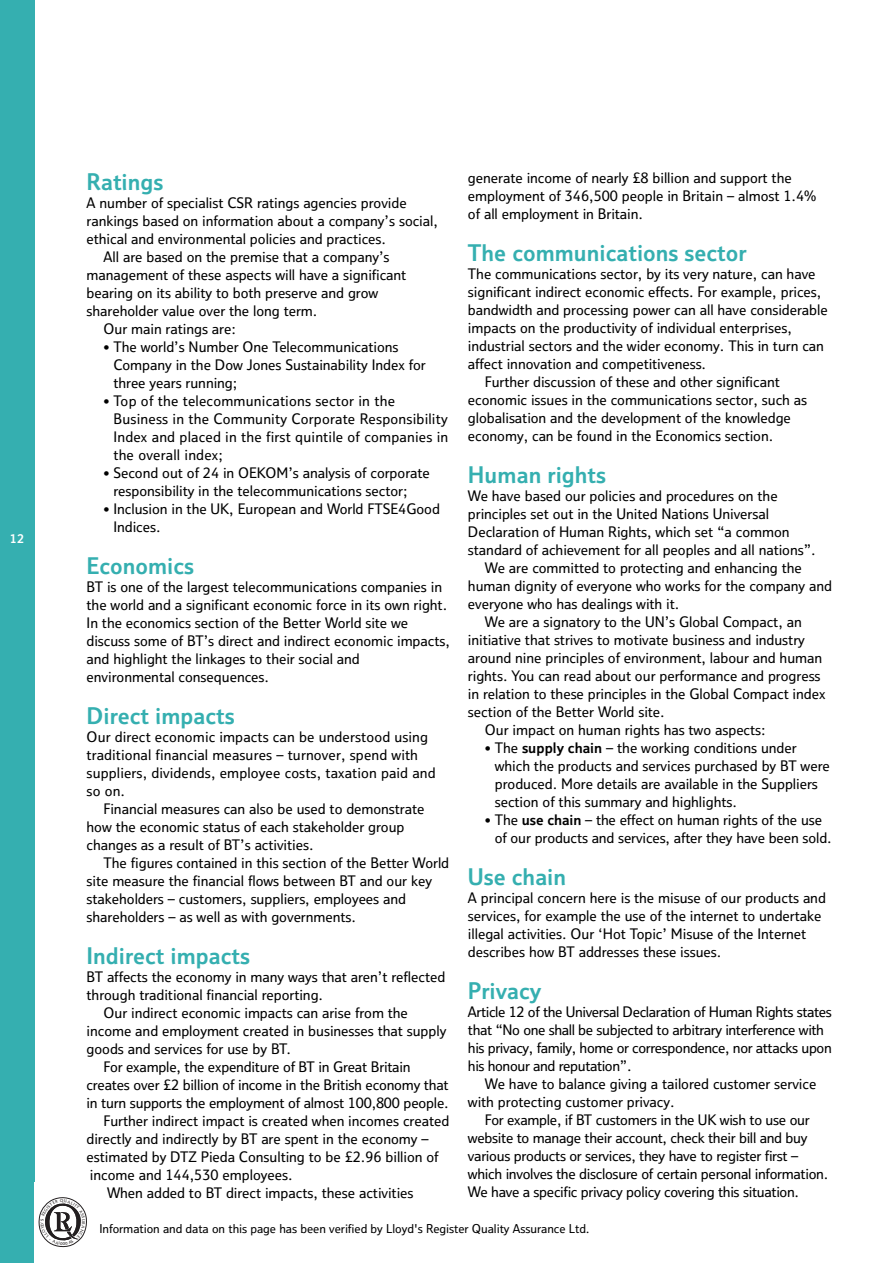
<style>
.page{position:relative;width:893px;height:1263px;background:#fff}
.page>*{position:absolute;margin:0;border:0;box-sizing:border-box;transform-origin:0 0}
.t1{font:22.5px "BT Bold";color:#35afb0}
.t2{font:14.25px/18px "BT Medium";color:#000}
.t3{font:14.25px/18px "BT Medium";letter-spacing:-.025em;color:#000}
.t4{font:12px "BT Medium";color:#000}
.t5{font:12px "BT Bold";color:#fff}
.s1{font-family:"BT Bold"}
</style>
<div class="page">
<div style="left:0;top:0;width:34px;height:1263px;background:#35afb0"></div>
<svg style="left:38px;top:1197px;width:49px;height:51px"></svg>
<p class="t5" style="left:10px;top:534px;width:16px">12</p>
<p class="t2" style="left:468px;top:170px;width:350px">generate income of nearly £8 billion and support the employment of 346,500 people in Britain – almost 1.4% of all employment in Britain.</p>
<h1 class="t1" style="left:468px;top:244px;width:280px">The communications sector</h1>
<p class="t2" style="left:468px;top:266px;width:349px">The communications sector, by its very nature, can have</p>
<p class="t2" style="left:468px;top:284px;width:355px">significant indirect economic effects. For example, prices,</p>
<p class="t2" style="left:468px;top:302px;width:361px">bandwidth and processing power can all have considerable</p>
<p class="t2" style="left:468px;top:320px;width:325px">impacts on the productivity of individual enterprises,</p>
<p class="t2" style="left:468px;top:338px;width:357px">industrial sectors and the wider economy. This in turn can</p>
<p class="t2" style="left:468px;top:356px;width:240px">affect innovation and competitiveness.</p>
<p class="t2" style="left:485px;top:374px;width:296px">Further discussion of these and other significant</p>
<p class="t2" style="left:468px;top:392px;width:340px">economic issues in the communications sector, such as</p>
<p class="t2" style="left:468px;top:410px;width:324px">globalisation and the development of the knowledge</p>
<p class="t2" style="left:468px;top:428px;width:307px">economy, can be found in the Economics section.</p>
<h1 class="t1" style="left:468px;top:466px;width:139px">Human rights</h1>
<p class="t2" style="left:468px;top:488px;width:311px">We have based our policies and procedures on the</p>
<p class="t2" style="left:468px;top:506px;width:302px">principles set out in the United Nations Universal</p>
<p class="t2" style="left:468px;top:524px;width:323px">Declaration of Human Rights, which set “a common</p>
<p class="t2" style="left:468px;top:542px;width:349px">standard of achievement for all peoples and all nations”.</p>
<p class="t2" style="left:485px;top:560px;width:318px">We are committed to protecting and enhancing the</p>
<p class="t2" style="left:468px;top:578px;width:365px">human dignity of everyone who works for the company and</p>
<p class="t2" style="left:468px;top:596px;width:213px">everyone who has dealings with it.</p>
<p class="t2" style="left:485px;top:614px;width:318px">We are a signatory to the UN’s Global Compact, an</p>
<p class="t2" style="left:468px;top:632px;width:338px">initiative that strives to motivate business and industry</p>
<p class="t2" style="left:468px;top:650px;width:356px">around nine principles of environment, labour and human</p>
<p class="t2" style="left:468px;top:668px;width:354px">rights. You can read about our performance and progress</p>
<p class="t2" style="left:468px;top:686px;width:359px">in relation to these principles in the Global Compact index</p>
<p class="t2" style="left:468px;top:704px;width:198px">section of the Better World site.</p>
<p class="t2" style="left:485px;top:722px;width:282px">Our impact on human rights has two aspects:</p>
<p class="t2" style="left:495px;top:740px;width:336px;text-indent:-10px">• The <span class="s1">supply chain</span> – the working conditions under which the products and services purchased by BT were produced. More details are available in the Suppliers section of this summary and highlights.</p>
<p class="t2" style="left:495px;top:812px;width:338px;text-indent:-10px">• The <span class="s1">use chain</span> – the effect on human rights of the use of our products and services, after they have been sold.</p>
<h1 class="t1" style="left:468px;top:868px;width:100px">Use chain</h1>
<p class="t2" style="left:468px;top:890px;width:359px">A principal concern here is the misuse of our products and services, for example the use of the internet to undertake illegal activities. Our ‘Hot Topic’ Misuse of the Internet describes how BT addresses these issues.</p>
<h1 class="t1" style="left:468px;top:982px;width:75px">Privacy</h1>
<p class="t3" style="left:468px;top:1004px;width:365px">Article 12 of the Universal Declaration of Human Rights states that “No one shall be subjected to arbitrary interference with his privacy, family, home or correspondence, nor attacks upon his honour and reputation”.</p>
<p class="t2" style="left:468px;top:1076px;width:350px;text-indent:17px">We have to balance giving a tailored customer service with protecting customer privacy.</p>
<p class="t2" style="left:468px;top:1112px;width:362px;text-indent:17px">For example, if BT customers in the UK wish to use our website to manage their account, check their bill and buy various products or services, they have to register first – which involves the disclosure of certain personal information.<br>We have a specific privacy policy covering this situation.</p>
<p class="t4" style="left:99px;top:1224px;width:492px">Information and data on this page has been verified by Lloyd's Register Quality Assurance Ltd.</p>
<h1 class="t1" style="left:87px;top:173px;width:78px">Ratings</h1>
<p class="t2" style="left:87px;top:195px;width:321px">A number of specialist CSR ratings agencies provide</p>
<p class="t2" style="left:87px;top:213px;width:353px">rankings based on information about a company’s social,</p>
<p class="t2" style="left:87px;top:231px;width:301px">ethical and environmental policies and practices.</p>
<p class="t2" style="left:104px;top:249px;width:287px">All are based on the premise that a company’s</p>
<p class="t2" style="left:87px;top:267px;width:321px">management of these aspects will have a significant</p>
<p class="t2" style="left:87px;top:285px;width:293px">bearing on its ability to both preserve and grow</p>
<p class="t2" style="left:87px;top:303px;width:232px">shareholder value over the long term.</p>
<p class="t2" style="left:104px;top:321px;width:134px">Our main ratings are:</p>
<p class="t2" style="left:113px;top:339px;width:314px;text-indent:-10px">• The world’s Number One Telecommunications<br>Company in the Dow Jones Sustainability Index for three years running;</p>
<p class="t2" style="left:113px;top:393px;width:336px;text-indent:-10px">• Top of the telecommunications sector in the Business in the Community Corporate Responsibility Index and placed in the first quintile of companies in the overall index;</p>
<p class="t2" style="left:113px;top:465px;width:318px;text-indent:-10px">• Second out of 24 in OEKOM’s analysis of corporate responsibility in the telecommunications sector;</p>
<p class="t2" style="left:113px;top:501px;width:328px;text-indent:-10px">• Inclusion in the UK, European and World FTSE4Good<br>Indices.</p>
<h1 class="t1" style="left:87px;top:557px;width:109px">Economics</h1>
<p class="t2" style="left:87px;top:579px;width:365px">BT is one of the largest telecommunications companies in the world and a significant economic force in its own right.<br>In the economics section of the Better World site we discuss some of BT’s direct and indirect economic impacts, and highlight the linkages to their social and environmental consequences.</p>
<h1 class="t1" style="left:87px;top:707px;width:149px">Direct impacts</h1>
<p class="t2" style="left:87px;top:729px;width:350px">Our direct economic impacts can be understood using traditional financial measures – turnover, spend with suppliers, dividends, employee costs, taxation paid and so on.</p>
<p class="t2" style="left:87px;top:801px;width:339px;text-indent:17px">Financial measures can also be used to demonstrate how the economic status of each stakeholder group changes as a result of BT’s activities.</p>
<p class="t2" style="left:87px;top:855px;width:364px;text-indent:17px">The figures contained in this section of the Better World site measure the financial flows between BT and our key stakeholders – customers, suppliers, employees and shareholders – as well as with governments.</p>
<h1 class="t1" style="left:87px;top:947px;width:165px">Indirect impacts</h1>
<p class="t2" style="left:87px;top:969px;width:360px">BT affects the economy in many ways that aren’t reflected</p>
<p class="t2" style="left:87px;top:987px;width:238px">through traditional financial reporting.</p>
<p class="t2" style="left:104px;top:1005px;width:306px">Our indirect economic impacts can arise from the</p>
<p class="t2" style="left:87px;top:1023px;width:361px">income and employment created in businesses that supply</p>
<p class="t2" style="left:87px;top:1041px;width:206px">goods and services for use by BT.</p>
<p class="t2" style="left:104px;top:1059px;width:308px">For example, the expenditure of BT in Great Britain</p>
<p class="t2" style="left:87px;top:1077px;width:363px">creates over £2 billion of income in the British economy that</p>
<p class="t2" style="left:87px;top:1095px;width:363px">in turn supports the employment of almost 100,800 people.</p>
<p class="t2" style="left:104px;top:1113px;width:347px">Further indirect impact is created when incomes created</p>
<p class="t2" style="left:87px;top:1131px;width:343px">directly and indirectly by BT are spent in the economy –</p>
<p class="t2" style="left:87px;top:1149px;width:353px">estimated by DTZ Pieda Consulting to be £2.96 billion of</p>
<p class="t2" style="left:90px;top:1167px;width:204px">income and 144,530 employees.</p>
<p class="t2" style="left:107px;top:1185px;width:308px">When added to BT direct impacts, these activities</p>
</div>
